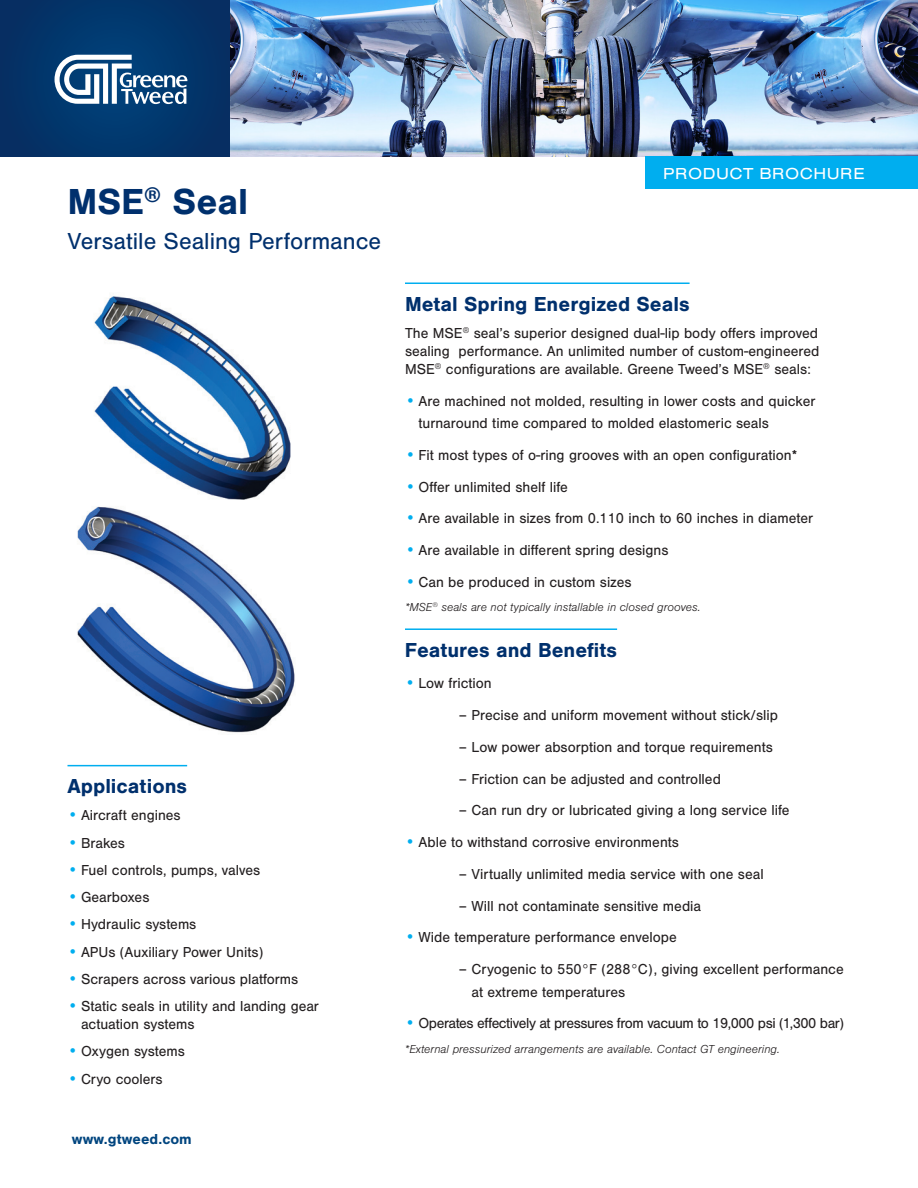
<style>
.page{position:relative;width:918px;height:1188px;background:#fff}
.page>*{position:absolute;margin:0;border:0;box-sizing:border-box;transform-origin:0 0}
.t1{font:700 37.5px "Nimbus San";color:#00306d}
.Header_Description{font:24px "Nimbus San";color:#00306d}
.subheads{font:700 21px "Nimbus San";color:#00306d}
.t2{font:16.5px "Nimbus San Ext";letter-spacing:.03em;color:#fff}
.body_text{font:15px/18px "Nimbus San";color:#231f20}
.body_text-2{font:15px "Nimbus San";letter-spacing:-.03em;color:#231f20}
.t3{font:700 15px "Nimbus San";color:#01457f}
.Captions{font:italic 300 12px "Nimbus San";color:#231f20}
.s1{font-weight:700;font-size:16.5px;color:#00aeef}
</style>
<div class="page">
<img style="left:230px;top:0;width:688px;height:157px">
<div style="left:0;top:0;width:230px;height:157px;background:#023469"></div>
<svg style="left:55px;top:55px;width:132px;height:49px"></svg>
<div style="left:646px;top:157px;width:272px;height:32px;background:#00aeef"></div>
<hr style="left:68px;top:765px;width:119px;height:1px;background:#00aeef">
<hr style="left:405px;top:283px;width:285px;height:1px;background:#00aeef">
<hr style="left:405px;top:628px;width:212px;height:2px;background:#00aeef">
<img style="left:94px;top:296px;width:197px;height:204px">
<img style="left:77px;top:506px;width:218px;height:227px">
<p class="t1" style="left:68px;top:181px;width:182px">MSE<sup>®</sup> Seal</p>
<p class="Header_Description" style="left:68px;top:228px;width:315px">Versatile Sealing Performance</p>
<p class="subheads" style="left:68px;top:775px;width:121px">Applications</p>
<p class="body_text" style="left:68px;top:807px;width:115px"><span class="s1">•</span> Aircraft engines</p>
<p class="body_text" style="left:68px;top:834px;width:59px"><span class="s1">•</span> Brakes</p>
<p class="body_text" style="left:68px;top:861px;width:194px"><span class="s1">•</span> Fuel controls, pumps, valves</p>
<p class="body_text" style="left:68px;top:888px;width:83px"><span class="s1">•</span> Gearboxes</p>
<p class="body_text" style="left:68px;top:916px;width:130px"><span class="s1">•</span> Hydraulic systems</p>
<p class="body_text" style="left:68px;top:943px;width:197px"><span class="s1">•</span> APUs (Auxiliary Power Units)</p>
<p class="body_text" style="left:68px;top:970px;width:232px"><span class="s1">•</span> Scrapers across various platforms</p>
<p class="body_text" style="left:81px;top:997px;width:240px;text-indent:-14px"><span class="s1">•</span> Static seals in utility and landing gear actuation systems</p>
<p class="body_text" style="left:68px;top:1043px;width:119px"><span class="s1">•</span> Oxygen systems</p>
<p class="body_text" style="left:68px;top:1070px;width:97px"><span class="s1">•</span> Cryo coolers</p>
<p class="t3" style="left:72px;top:1131px;width:121px">www.gtweed.com</p>
<p class="t2" style="left:663px;top:162px;width:203px">PRODUCT BROCHURE</p>
<p class="subheads" style="left:405px;top:292px;width:286px">Metal Spring Energized Seals</p>
<p class="body_text" style="left:405px;top:324px;width:416px;text-align:justify">The MSE<sup>®</sup> seal’s superior designed dual-lip body offers improved sealing performance. An unlimited number of custom-engineered MSE<sup>®</sup> configurations are available. Greene Tweed’s MSE<sup>®</sup> seals:</p>
<p class="body_text" style="left:418px;top:390px;width:399px;line-height:22.5px;text-indent:-14px"><span class="s1">•</span> Are machined not molded, resulting in lower costs and quicker turnaround time compared to molded elastomeric seals</p>
<p class="body_text" style="left:405px;top:446px;width:394px"><span class="s1">•</span> Fit most types of o-ring grooves with an open configuration*</p>
<p class="body_text" style="left:405px;top:478px;width:164px"><span class="s1">•</span> Offer unlimited shelf life</p>
<p class="body_text" style="left:405px;top:510px;width:410px"><span class="s1">•</span> Are available in sizes from 0.110 inch to 60 inches in diameter</p>
<p class="body_text" style="left:405px;top:542px;width:265px"><span class="s1">•</span> Are available in different spring designs</p>
<p class="body_text" style="left:405px;top:573px;width:228px"><span class="s1">•</span> Can be produced in custom sizes</p>
<p class="Captions" style="left:405px;top:601px;width:297px">*MSE<sup>®</sup> seals are not typically installable in closed grooves.</p>
<p class="subheads" style="left:405px;top:638px;width:214px">Features and Benefits</p>
<p class="body_text" style="left:405px;top:675px;width:88px"><span class="s1">•</span> Low friction</p>
<p class="body_text" style="left:459px;top:706px;width:320px">– Precise and uniform movement without stick/slip</p>
<p class="body_text" style="left:459px;top:738px;width:315px">– Low power absorption and torque requirements</p>
<p class="body_text" style="left:459px;top:770px;width:263px">– Friction can be adjusted and controlled</p>
<p class="body_text" style="left:459px;top:802px;width:332px">– Can run dry or lubricated giving a long service life</p>
<p class="body_text" style="left:405px;top:833px;width:275px"><span class="s1">•</span> Able to withstand corrosive environments</p>
<p class="body_text" style="left:459px;top:865px;width:306px">– Virtually unlimited media service with one seal</p>
<p class="body_text" style="left:459px;top:897px;width:244px">– Will not contaminate sensitive media</p>
<p class="body_text" style="left:405px;top:929px;width:273px"><span class="s1">•</span> Wide temperature performance envelope</p>
<p class="body_text" style="left:472px;top:958px;width:374px;line-height:22.5px;text-indent:-13px">– Cryogenic to 550°F (288°C), giving excellent performance at extreme temperatures</p>
<p class="body_text-2" style="left:405px;top:1015px;width:440px"><span class="s1">•</span> Operates effectively at pressures from vacuum to 19,000 psi (1,300 bar)</p>
<p class="Captions" style="left:405px;top:1042px;width:376px">*External pressurized arrangements are available. Contact GT engineering.</p>
</div>
